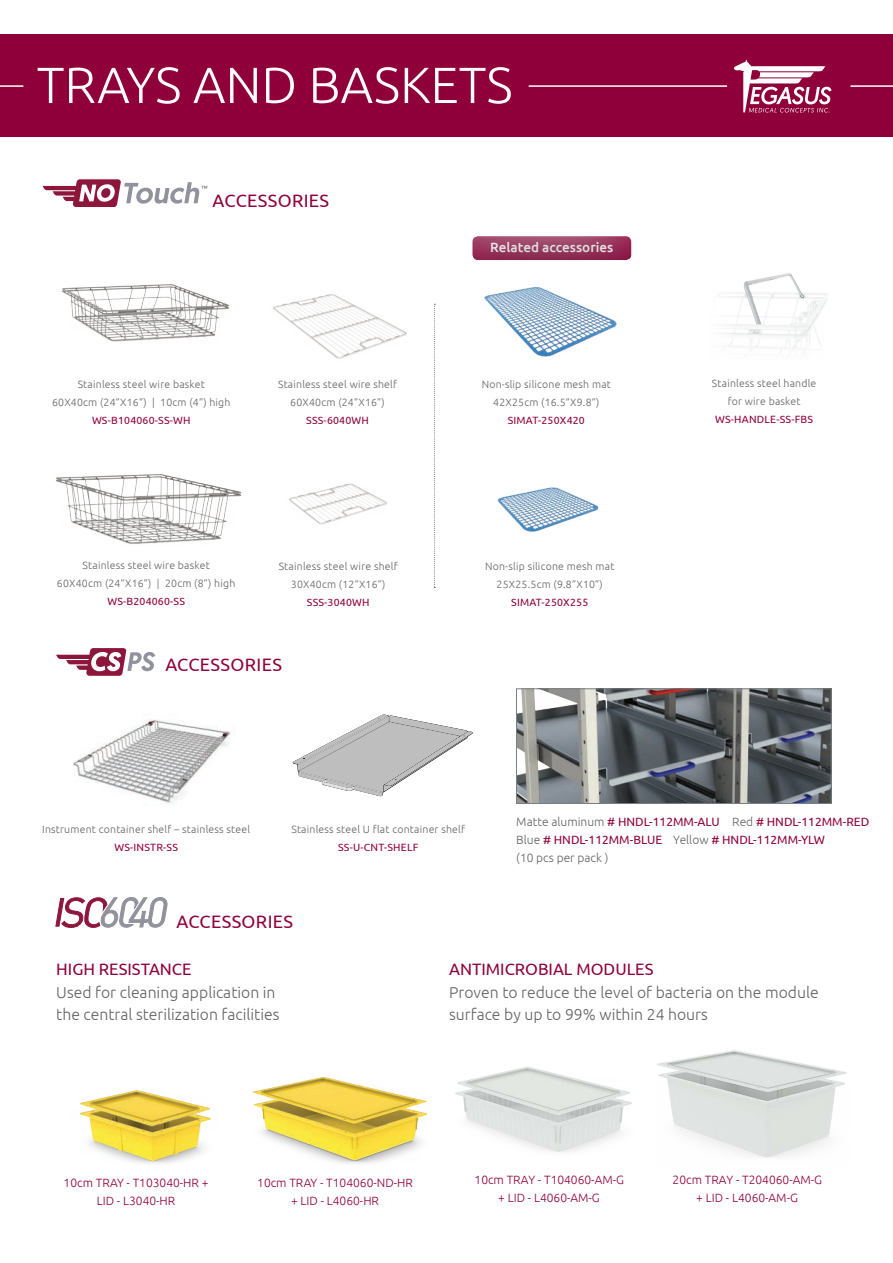
<style>
.page{position:relative;width:893px;height:1263px;background:#fff}
.page>*{position:absolute;margin:0;border:0;box-sizing:border-box;transform-origin:0 0}
.t1{font:300 50.7px "Ubuntu";color:#fff}
.t2{font:18px "Ubuntu";letter-spacing:.02em;color:#8f003a}
.t3{font:16.5px "Ubuntu";color:#8f003a}
.t4{font:300 15.75px/22.5px "Ubuntu";color:#636366}
.t5{font:500 13.5px "Ubuntu";color:#fff}
.t6{font:300 12px/17.5px "Ubuntu";color:#8f003a;text-align:center}
.t7{font:12px/18px "Ubuntu";color:#8f003a}
.t8{font:300 10.5px/18px "Ubuntu";letter-spacing:.02em;color:#636366;text-align:center}
.t9{font:10.5px "Ubuntu";letter-spacing:.02em;color:#8f003a}
.s1{font-weight:300;color:#636366}
</style>
<div class="page">
<div style="left:0;top:34px;width:893px;height:102px;background:#8f003a"></div>
<hr style="left:850px;top:85px;width:43px;height:2px;background:#fff">
<hr style="left:0;top:85px;width:23px;height:2px;background:#fff">
<hr style="left:529px;top:85px;width:198px;height:2px;background:#fff">
<svg style="left:734px;top:60px;width:97px;height:53px"></svg>
<img style="left:262px;top:1124px;width:159px;height:40px">
<img style="left:455px;top:1066px;width:177px;height:86px">
<img style="left:657px;top:1050px;width:190px;height:108px">
<img style="left:497px;top:487px;width:102px;height:45px">
<img style="left:484px;top:287px;width:133px;height:70px">
<img style="left:55px;top:474px;width:187px;height:70px">
<img style="left:62px;top:284px;width:168px;height:58px">
<img style="left:289px;top:483px;width:98px;height:42px">
<img style="left:273px;top:294px;width:134px;height:65px">
<svg style="left:434px;top:304px;width:1px;height:284px"></svg>
<div style="left:471px;top:236px;width:189px;height:27px;background:#231f20;opacity:.75"></div>
<svg style="left:56px;top:648px;width:99px;height:28px"></svg>
<svg style="left:43px;top:179px;width:165px;height:28px"></svg>
<img style="left:73px;top:719px;width:162px;height:84px">
<img style="left:89px;top:1144px;width:116px;height:20px">
<img style="left:79px;top:1090px;width:132px;height:54px">
<img style="left:518px;top:691px;width:311px;height:111px">
<div style="left:516px;top:689px;width:315px;height:115px;border:1px solid #798083"></div>
<svg style="left:293px;top:715px;width:180px;height:81px"></svg>
<img style="left:252px;top:1076px;width:176px;height:48px">
<svg style="left:55px;top:897px;width:113px;height:31px"></svg>
<svg style="left:719px;top:273px;width:108px;height:78px"></svg>
<h1 class="t1" style="left:37px;top:54px;width:477px">TRAYS AND BASKETS</h1>
<h2 class="t2" style="left:213px;top:190px;width:118px">ACCESSORIES</h2>
<p class="t8" style="left:52px;top:375px;width:180px">Stainless steel wire basket<br>60X40cm (24”X16”) | 10cm (4”) high</p>
<p class="t9" style="left:92px;top:414px;width:100px">WS-B104060-SS-WH</p>
<p class="t8" style="left:278px;top:375px;width:121px">Stainless steel wire shelf<br>60X40cm (24”X16”)</p>
<p class="t9" style="left:306px;top:414px;width:64px">SSS-6040WH</p>
<p class="t8" style="left:57px;top:556px;width:180px">Stainless steel wire basket<br>60X40cm (24”X16”) | 20cm (8”) high</p>
<p class="t9" style="left:107px;top:595px;width:79px">WS-B204060-SS</p>
<p class="t8" style="left:279px;top:557px;width:121px">Stainless steel wire shelf<br>30X40cm (12”X16”)</p>
<p class="t9" style="left:307px;top:596px;width:64px">SSS-3040WH</p>
<h2 class="t2" style="left:165px;top:654px;width:118px">ACCESSORIES</h2>
<p class="t5" style="left:490px;top:239px;width:125px">Related accessories</p>
<p class="t8" style="left:482px;top:375px;width:131px">Non-slip silicone mesh mat<br>42X25cm (16.5”X9.8”)</p>
<p class="t9" style="left:508px;top:414px;width:79px">SIMAT-250X420</p>
<p class="t8" style="left:485px;top:557px;width:131px">Non-slip silicone mesh mat<br>25X25.5cm (9.8”X10”)</p>
<p class="t9" style="left:511px;top:596px;width:79px">SIMAT-250X255</p>
<p class="t8" style="left:712px;top:374px;width:106px">Stainless steel handle for wire basket</p>
<p class="t9" style="left:715px;top:413px;width:99px">WS-HANDLE-SS-FBS</p>
<p class="t8" style="left:42px;top:819px;width:209px">Instrument container shelf – stainless steel</p>
<p class="t9" style="left:114px;top:840px;width:65px">WS-INSTR-SS</p>
<p class="t8" style="left:291px;top:819px;width:175px">Stainless steel U flat container shelf</p>
<p class="t9" style="left:338px;top:840px;width:82px">SS-U-CNT-SHELF</p>
<h2 class="t2" style="left:176px;top:910px;width:118px">ACCESSORIES</h2>
<p class="t7" style="left:516px;top:812px;width:354px"><span class="s1">Matte aluminum</span> # HNDL-112MM-ALU <span class="s1">Red</span> # HNDL-112MM-RED<br><span class="s1">Blue</span> # HNDL-112MM-BLUE <span class="s1">Yellow</span> # HNDL-112MM-YLW<br><span class="s1">(10 pcs per pack )</span></p>
<h3 class="t3" style="left:56px;top:959px;width:137px">HIGH RESISTANCE</h3>
<h3 class="t4" style="left:56px;top:980px;width:225px">Used for cleaning application in the central sterilization facilities</h3>
<h3 class="t3" style="left:449px;top:959px;width:206px">ANTIMICROBIAL MODULES</h3>
<h3 class="t4" style="left:449px;top:980px;width:371px">Proven to reduce the level of bacteria on the module surface by up to 99% within 24 hours</h3>
<p class="t6" style="left:64px;top:1174px;width:146px">10cm TRAY - T103040-HR +<br>LID - L3040-HR</p>
<p class="t6" style="left:257px;top:1174px;width:157px">10cm TRAY - T104060-ND-HR + LID - L4060-HR</p>
<p class="t6" style="left:475px;top:1171px;width:151px">10cm TRAY - T104060-AM-G + LID - L4060-AM-G</p>
<p class="t6" style="left:673px;top:1171px;width:151px">20cm TRAY - T204060-AM-G + LID - L4060-AM-G</p>
</div>
